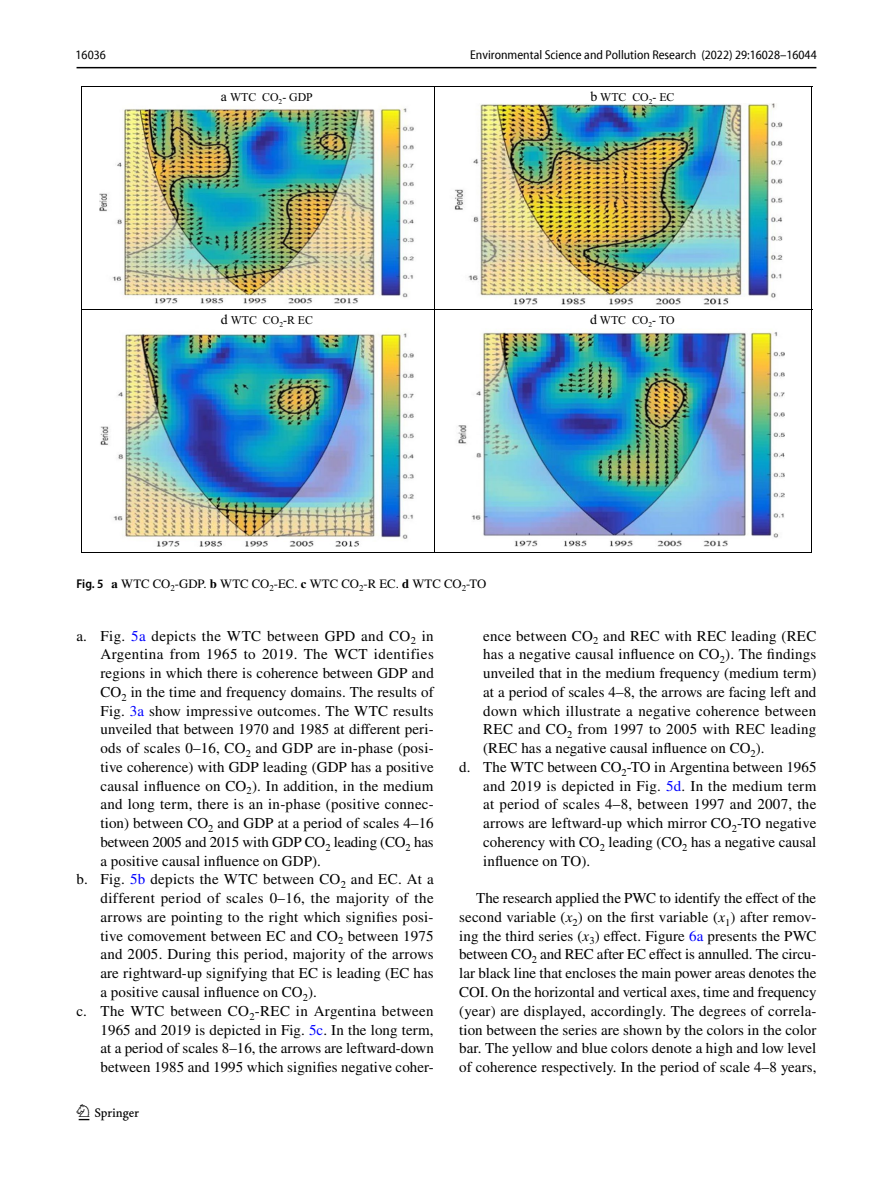
<style>
.page{position:relative;width:893px;height:1187px;background:#fff}
.page>*{position:absolute;margin:0;border:0;box-sizing:border-box;transform-origin:0 0}
.t1{font:22.5px "Springnew Regular 3";color:#000}
.t2{font:15px/18.8px "STIX";letter-spacing:.005em;color:#000;text-align:justify}
.t3{font:15px "STIX";letter-spacing:.025em;color:#000}
.t4{font:15px "STIX";letter-spacing:.03em;color:#000}
.t5{font:semi-condensed 12.75px "Myriad Pro Unic";color:#000}
.t6{font:12.75px "STIX";color:#000}
.t7{font:11.85px "Times New Roman PSMT3";color:#000}
.s1{font-size:13.8px}
.s2{font-family:"Myriad Pro";font-weight:600;font-stretch:semi-condensed}
.s3{font-weight:700}
.s4{color:#00f}
.s5{font-style:italic}
</style>
<div class="page">
<hr style="left:77px;top:67px;width:739px;height:1px;background:#000">
<img style="left:100px;top:104px;width:684px;height:443px">
<hr style="left:81px;top:87px;width:354px;height:1px;background:#000">
<hr style="left:435px;top:87px;width:377px;height:1px;background:#000">
<hr style="left:81px;top:87px;width:1px;height:223px;background:#000">
<hr style="left:435px;top:87px;width:1px;height:223px;background:#000">
<hr style="left:812px;top:87px;width:1px;height:223px;background:#000">
<hr style="left:81px;top:310px;width:354px;height:1px;background:#000">
<hr style="left:435px;top:310px;width:377px;height:1px;background:#000">
<hr style="left:81px;top:310px;width:1px;height:243px;background:#000">
<hr style="left:81px;top:552px;width:354px;height:1px;background:#000">
<hr style="left:435px;top:310px;width:1px;height:243px;background:#000">
<hr style="left:435px;top:552px;width:377px;height:1px;background:#000">
<hr style="left:812px;top:310px;width:1px;height:243px;background:#000">
<p class="t5" style="left:76px;top:50px;width:32px">16036</p>
<p class="t5" style="left:470px;top:50px;width:348px">Environmental Science and Pollution Research (2022) 29:16028–16044</p>
<p class="t7" style="left:221px;top:90px;width:93px"><span class="s1">a</span> WTC CO<sub>2</sub>- GDP</p>
<p class="t7" style="left:590px;top:90px;width:86px"><span class="s1">b</span> WTC CO<sub>2</sub>- EC</p>
<p class="t7" style="left:221px;top:313px;width:94px"><span class="s1">d</span> WTC CO<sub>2</sub>-R EC</p>
<p class="t7" style="left:590px;top:313px;width:86px"><span class="s1">d</span> WTC CO<sub>2</sub>- TO</p>
<p class="t6" style="left:77px;top:575px;width:411px"><span class="s2">Fig. 5</span> <span class="s3">a</span> WTC CO<sub>2</sub>-GDP. <span class="s3">b</span> WTC CO<sub>2</sub>-EC. <span class="s3">c</span> WTC CO<sub>2</sub>-R EC. <span class="s3">d</span> WTC CO<sub>2</sub>-TO</p>
<p class="t3" style="left:77px;top:625px;width:359px">a. Fig. <span class="s4">5a</span> depicts the WTC between GPD and CO<sub>2</sub> in</p>
<p class="t4" style="left:101px;top:644px;width:335px">Argentina from 1965 to 2019. The WCT identifies</p>
<p class="t2" style="left:101px;top:664px;width:335px">regions in which there is coherence between GDP and</p>
<p class="t2" style="left:101px;top:683px;width:335px">CO<sub>2</sub> in the time and frequency domains. The results of</p>
<p class="t2" style="left:101px;top:702px;width:335px">Fig. <span class="s4">3a</span> show impressive outcomes. The WTC results</p>
<p class="t2" style="left:101px;top:721px;width:335px">unveiled that between 1970 and 1985 at different peri-</p>
<p class="t2" style="left:101px;top:739px;width:335px">ods of scales 0–16, CO<sub>2</sub> and GDP are in-phase (posi-</p>
<p class="t2" style="left:101px;top:758px;width:335px">tive coherence) with GDP leading (GDP has a positive</p>
<p class="t2" style="left:101px;top:777px;width:335px">causal influence on CO<sub>2</sub>). In addition, in the medium</p>
<p class="t2" style="left:101px;top:796px;width:335px">and long term, there is an in-phase (positive connec-</p>
<p class="t2" style="left:101px;top:814px;width:335px">tion) between CO<sub>2</sub> and GDP at a period of scales 4–16</p>
<p class="t2" style="left:101px;top:833px;width:335px">between 2005 and 2015 with GDP CO<sub>2</sub> leading (CO<sub>2</sub> has</p>
<p class="t2" style="left:101px;top:852px;width:222px">a positive causal influence on GDP).</p>
<p class="t2" style="left:77px;top:871px;width:359px">b. Fig. <span class="s4">5b</span> depicts the WTC between CO<sub>2</sub> and EC. At a</p>
<p class="t3" style="left:101px;top:887px;width:335px">different period of scales 0–16, the majority of the</p>
<p class="t2" style="left:101px;top:908px;width:335px">arrows are pointing to the right which signifies posi-</p>
<p class="t2" style="left:101px;top:927px;width:335px">tive comovement between EC and CO<sub>2</sub> between 1975</p>
<p class="t2" style="left:101px;top:946px;width:335px">and 2005. During this period, majority of the arrows</p>
<p class="t2" style="left:101px;top:964px;width:335px">are rightward-up signifying that EC is leading (EC has</p>
<p class="t2" style="left:101px;top:983px;width:218px">a positive causal influence on CO<sub>2</sub>).</p>
<p class="t3" style="left:77px;top:1000px;width:359px">c. The WTC between CO<sub>2</sub>-REC in Argentina between</p>
<p class="t2" style="left:101px;top:1021px;width:335px">1965 and 2019 is depicted in Fig. <span class="s4">5c</span>. In the long term,</p>
<p class="t2" style="left:101px;top:1039px;width:335px">at a period of scales 8–16, the arrows are leftward-down</p>
<p class="t2" style="left:101px;top:1058px;width:335px">between 1985 and 1995 which signifies negative coher-</p>
<h1 class="t1" style="left:79px;top:1104px;width:62px">1 3</h1>
<p class="t2" style="left:483px;top:627px;width:335px">ence between CO<sub>2</sub> and REC with REC leading (REC</p>
<p class="t2" style="left:483px;top:646px;width:335px">has a negative causal influence on CO<sub>2</sub>). The findings</p>
<p class="t2" style="left:483px;top:664px;width:335px">unveiled that in the medium frequency (medium term)</p>
<p class="t2" style="left:483px;top:683px;width:335px">at a period of scales 4–8, the arrows are facing left and</p>
<p class="t2" style="left:483px;top:702px;width:335px">down which illustrate a negative coherence between</p>
<p class="t2" style="left:483px;top:721px;width:335px">REC and CO<sub>2</sub> from 1997 to 2005 with REC leading</p>
<p class="t2" style="left:483px;top:739px;width:283px">(REC has a negative causal influence on CO<sub>2</sub>).</p>
<p class="t2" style="left:459px;top:758px;width:359px">d. The WTC between CO<sub>2</sub>-TO in Argentina between 1965</p>
<p class="t2" style="left:483px;top:777px;width:335px">and 2019 is depicted in Fig. <span class="s4">5d</span>. In the medium term</p>
<p class="t2" style="left:483px;top:796px;width:335px">at period of scales 4–8, between 1997 and 2007, the</p>
<p class="t2" style="left:483px;top:814px;width:335px">arrows are leftward-up which mirror CO<sub>2</sub>-TO negative</p>
<p class="t2" style="left:483px;top:833px;width:335px">coherency with CO<sub>2</sub> leading (CO<sub>2</sub> has a negative causal</p>
<p class="t2" style="left:483px;top:852px;width:108px">influence on TO).</p>
<p class="t2" style="left:459px;top:889px;width:359px;text-indent:17px">The research applied the PWC to identify the effect of the second variable (<span class="s5">x</span><sub>2</sub>) on the first variable (<span class="s5">x</span><sub>1</sub>) after remov&shy;ing the third series (<span class="s5">x</span><sub>3</sub>) effect. Figure <span class="s4">6a</span> presents the PWC between CO<sub>2</sub> and REC after EC effect is annulled. The circu&shy;lar black line that encloses the main power areas denotes the COI. On the horizontal and vertical axes, time and frequency (year) are displayed, accordingly. The degrees of correla&shy;tion between the series are shown by the colors in the color bar. The yellow and blue colors denote a high and low level of coherence respectively. In the period of scale 4–8 years,</p>
</div>
